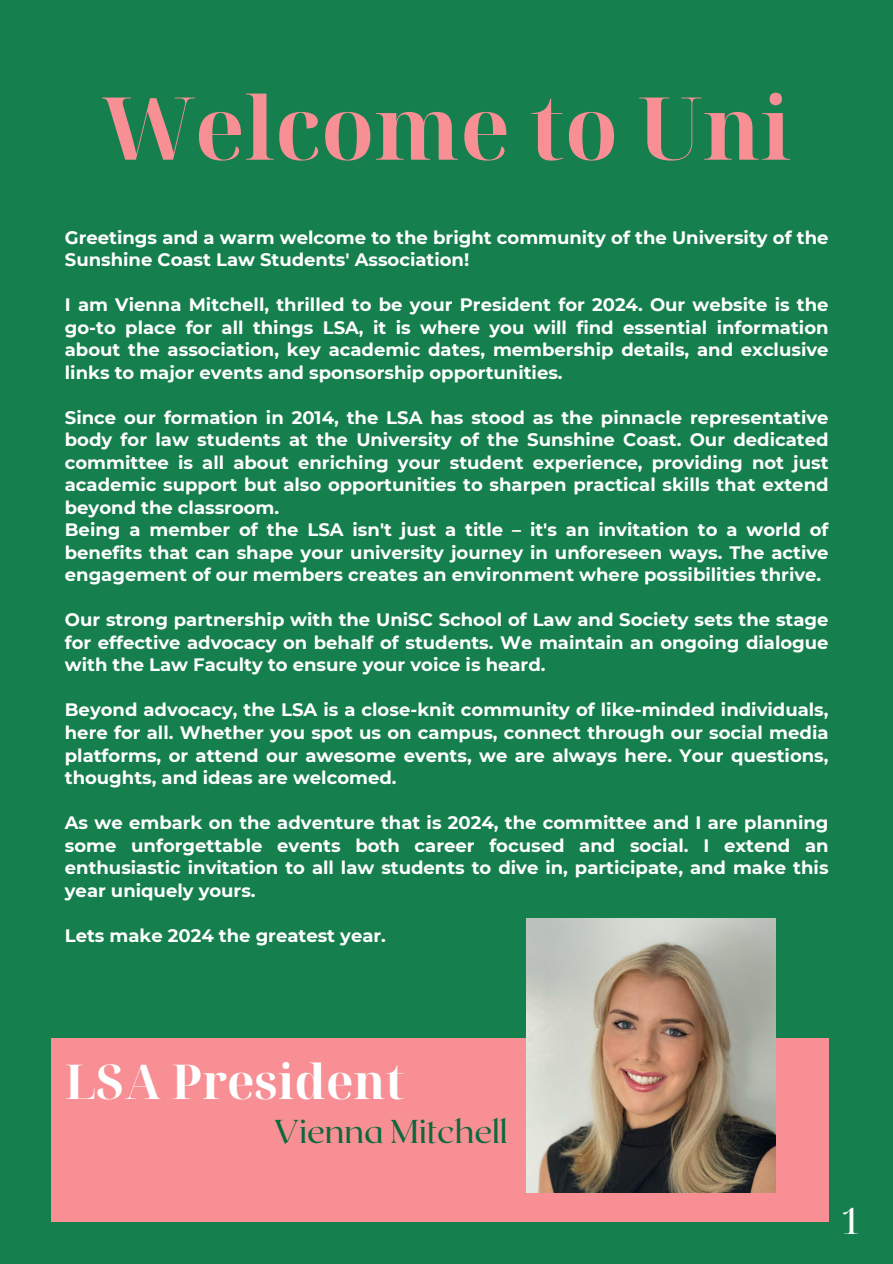
<style>
.page{position:relative;width:893px;height:1264px;background:#fff}
.page>*{position:absolute;margin:0;border:0;box-sizing:border-box;transform-origin:0 0}
.t1{font:700 87px "Noto Serif Display";color:#f78f94}
.t2{font:700 48px "Noto Serif Display";color:#fff}
.t3{font:36.45px "Noto Serif Display";color:#fff}
.t4{font:33px "Roxborough CF";color:#0b693d}
.t5{font:700 18px/22.5px "Montserrat";color:#fff;text-align:justify}
</style>
<div class="page">
<div style="left:0;top:0;width:892px;height:1263px;background:#15804e"></div>
<div style="left:52px;top:1037px;width:776px;height:184px;background:#f78f94"></div>
<img style="left:526px;top:918px;width:249px;height:274px">
<p class="t1" style="left:102px;top:67px;width:691px">Welcome to Uni</p>
<h1 class="t5" style="left:65px;top:226px;width:765px">Greetings and a warm welcome to the bright community of the University of the<br>Sunshine Coast Law Students' Association!</h1>
<p class="t5" style="left:65px;top:293px;width:765px">I am Vienna Mitchell, thrilled to be your President for 2024. Our website is the go-to place for all things LSA, it is where you will find essential information about the association, key academic dates, membership details, and exclusive links to major events and sponsorship opportunities.</p>
<p class="t5" style="left:65px;top:406px;width:765px">Since our formation in 2014, the LSA has stood as the pinnacle representative body for law students at the University of the Sunshine Coast. Our dedicated committee is all about enriching your student experience, providing not just academic support but also opportunities to sharpen practical skills that extend beyond the classroom.</p>
<p class="t5" style="left:65px;top:518px;width:765px">Being a member of the LSA isn't just a title – it's an invitation to a world of benefits that can shape your university journey in unforeseen ways. The active engagement of our members creates an environment where possibilities thrive.</p>
<p class="t5" style="left:65px;top:608px;width:765px">Our strong partnership with the UniSC School of Law and Society sets the stage for effective advocacy on behalf of students. We maintain an ongoing dialogue with the Law Faculty to ensure your voice is heard.</p>
<p class="t5" style="left:65px;top:698px;width:765px">Beyond advocacy, the LSA is a close-knit community of like-minded individuals, here for all. Whether you spot us on campus, connect through our social media platforms, or attend our awesome events, we are always here. Your questions, thoughts, and ideas are welcomed.</p>
<p class="t5" style="left:65px;top:811px;width:765px">As we embark on the adventure that is 2024, the committee and I are planning some unforgettable events both career focused and social. I extend an enthusiastic invitation to all law students to dive in, participate, and make this year uniquely yours.</p>
<p class="t5" style="left:65px;top:923px;width:322px">Lets make 2024 the greatest year.</p>
<h2 class="t2" style="left:65px;top:1047px;width:341px">LSA President</h2>
<h3 class="t4" style="left:274px;top:1109px;width:235px">Vienna Mitchell</h3>
<p class="t3" style="left:840px;top:1195px;width:22px">1</p>
</div>
